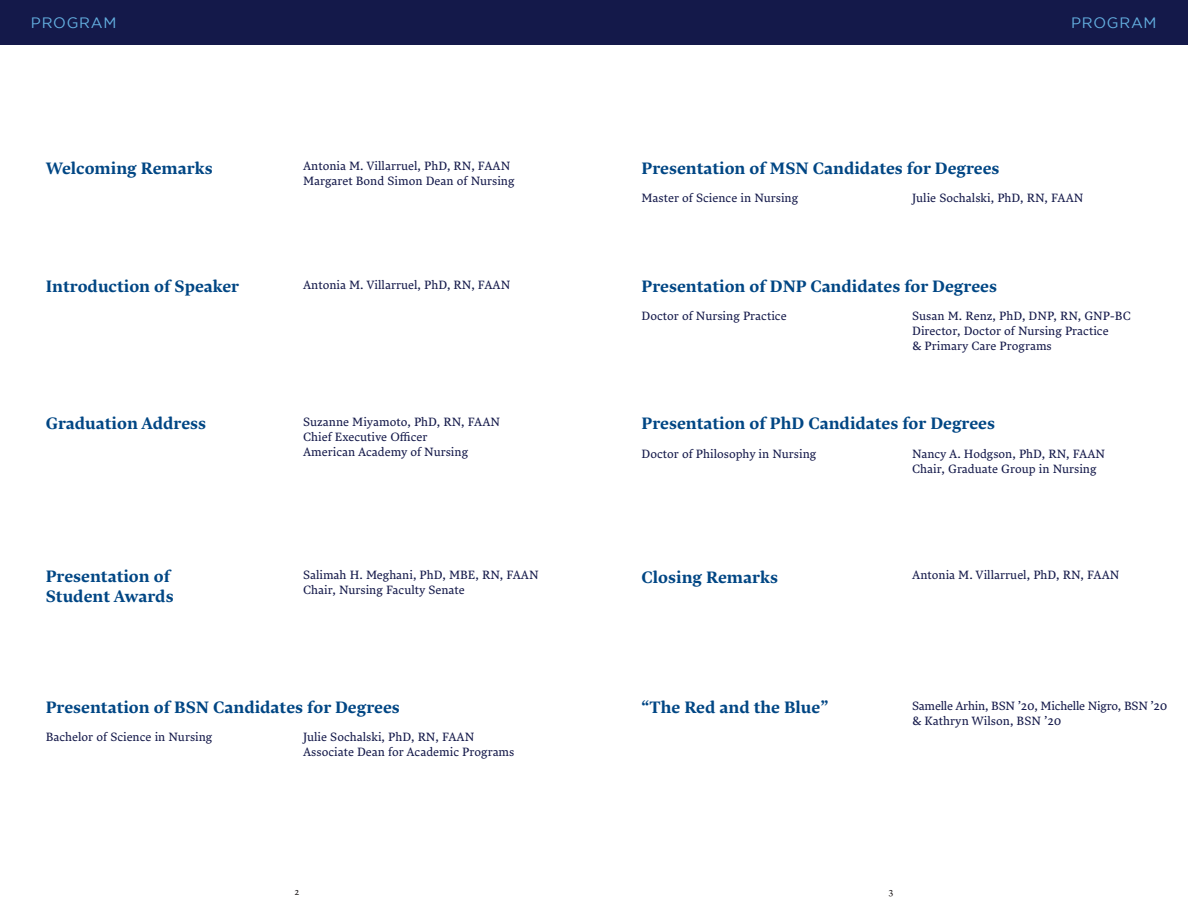
<style>
.page{position:relative;width:1188px;height:918px;background:#fff}
.page>*{position:absolute;margin:0;border:0;box-sizing:border-box;transform-origin:0 0}
.t1{font:16.5px/19.8px "Lava Std Bld";color:#004684}
.t2{font:15px "Gotham";letter-spacing:.05em;color:#64b0e1}
.t3{font:12px/15px "Lava Std";color:#14194a}
.t4{font:12px/15px "Lava Std";letter-spacing:-.02em;color:#14194a}
.t5{font:9px "Lava Std";color:#231f20}
</style>
<div class="page">
<div style="left:0;top:0;width:1188px;height:44px;background:#14194a"></div>
<p class="t2" style="left:31px;top:14px;width:87px">PROGRAM</p>
<p class="t2" style="left:1071px;top:14px;width:87px">PROGRAM</p>
<p class="t1" style="left:46px;top:158px;width:168px">Welcoming Remarks</p>
<p class="t3" style="left:303px;top:158px;width:213px">Antonia M. Villarruel, PhD, RN, FAAN<br>Margaret Bond Simon Dean of Nursing</p>
<p class="t1" style="left:46px;top:276px;width:195px">Introduction of Speaker</p>
<p class="t3" style="left:303px;top:277px;width:209px">Antonia M. Villarruel, PhD, RN, FAAN</p>
<p class="t1" style="left:46px;top:413px;width:162px">Graduation Address</p>
<p class="t3" style="left:303px;top:414px;width:199px">Suzanne Miyamoto, PhD, RN, FAAN</p>
<p class="t3" style="left:303px;top:429px;width:126px">Chief Executive Officer</p>
<p class="t3" style="left:303px;top:444px;width:167px">American Academy of Nursing</p>
<p class="t1" style="left:46px;top:566px;width:129px">Presentation of<br>Student Awards</p>
<p class="t3" style="left:303px;top:567px;width:237px">Salimah H. Meghani, PhD, MBE, RN, FAAN<br>Chair, Nursing Faculty Senate</p>
<p class="t1" style="left:46px;top:697px;width:356px">Presentation of BSN Candidates for Degrees</p>
<p class="t3" style="left:46px;top:729px;width:168px">Bachelor of Science in Nursing</p>
<p class="t3" style="left:303px;top:729px;width:173px">Julie Sochalski, PhD, RN, FAAN</p>
<p class="t3" style="left:303px;top:744px;width:213px">Associate Dean for Academic Programs</p>
<p class="t1" style="left:642px;top:158px;width:359px">Presentation of MSN Candidates for Degrees</p>
<p class="t3" style="left:642px;top:190px;width:158px">Master of Science in Nursing</p>
<p class="t3" style="left:912px;top:190px;width:173px">Julie Sochalski, PhD, RN, FAAN</p>
<p class="t1" style="left:642px;top:276px;width:357px">Presentation of DNP Candidates for Degrees</p>
<p class="t3" style="left:642px;top:308px;width:146px">Doctor of Nursing Practice</p>
<p class="t3" style="left:912px;top:308px;width:220px">Susan M. Renz, PhD, DNP, RN, GNP-BC</p>
<p class="t3" style="left:912px;top:323px;width:198px">Director, Doctor of Nursing Practice &amp; Primary Care Programs</p>
<p class="t1" style="left:642px;top:413px;width:355px">Presentation of PhD Candidates for Degrees</p>
<p class="t3" style="left:642px;top:446px;width:176px">Doctor of Philosophy in Nursing</p>
<p class="t3" style="left:912px;top:446px;width:195px">Nancy A. Hodgson, PhD, RN, FAAN</p>
<p class="t3" style="left:912px;top:461px;width:186px">Chair, Graduate Group in Nursing</p>
<p class="t1" style="left:642px;top:567px;width:138px">Closing Remarks</p>
<p class="t3" style="left:912px;top:567px;width:209px">Antonia M. Villarruel, PhD, RN, FAAN</p>
<p class="t1" style="left:642px;top:697px;width:188px">“The Red and the Blue”</p>
<p class="t4" style="left:912px;top:698px;width:257px">Samelle Arhin, BSN ’20, Michelle Nigro, BSN ’20 &amp; Kathryn Wilson, BSN ’20</p>
<p class="t5" style="left:295px;top:886px;width:6px">2</p>
<p class="t5" style="left:889px;top:886px;width:6px">3</p>
</div>
